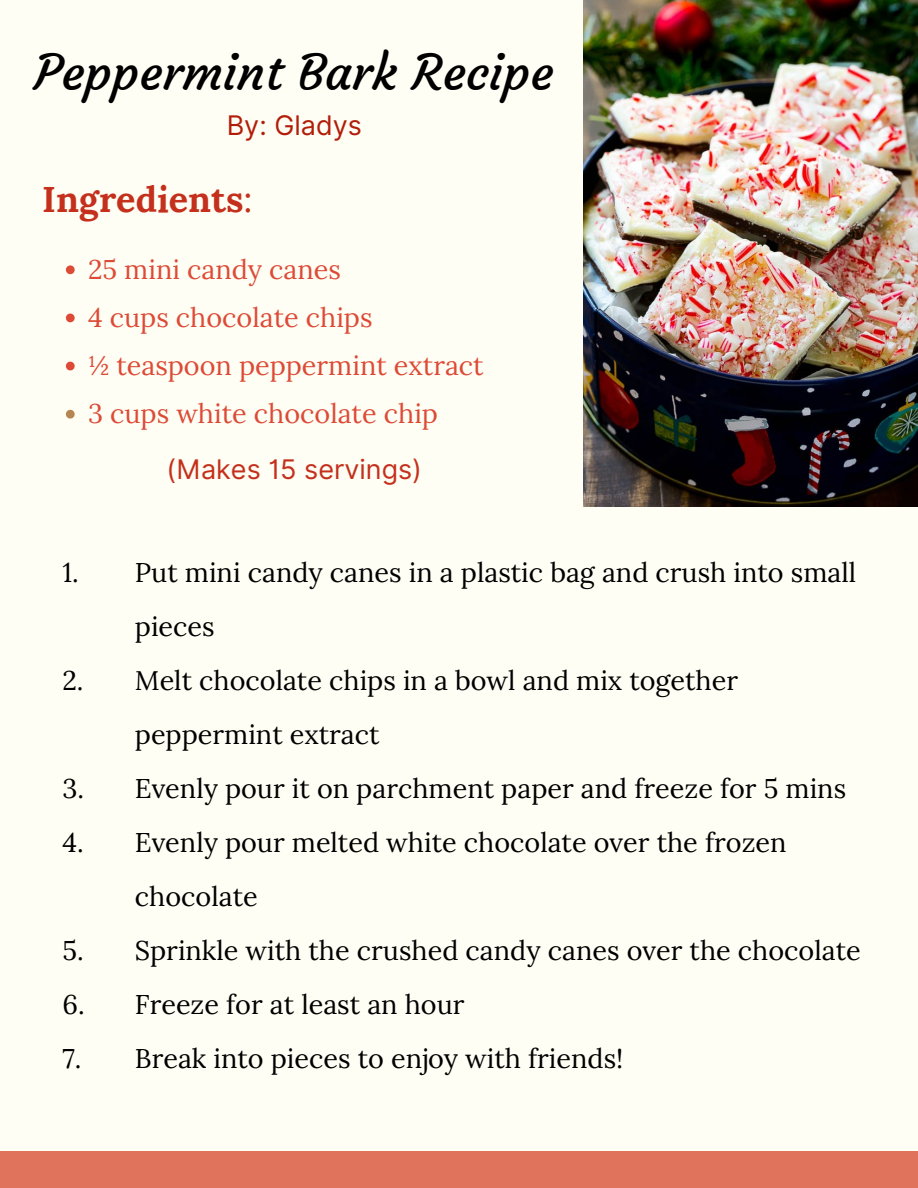
<style>
.page{position:relative;width:918px;height:1188px;background:#fefef4}
.page>*{position:absolute;margin:0;border:0;box-sizing:border-box;transform-origin:0 0}
.t1{font:49.5px "Courgette";color:#000}
.t2{font:700 36px "Lora";color:#c4301c}
.t3{font:27px/54px "Lora";color:#000}
.t4{font:27px "Lora";color:#dd4a36}
.t5{font:27px "Inter";color:#c4301c}
.t6{font:27px "Inter";color:#b21d09}
.s1{font-weight:400}
</style>
<div class="page">
<div style="left:0;top:1151px;width:918px;height:37px;background:#df735c"></div>
<img style="left:584px;top:0;width:334px;height:506px">
<svg style="left:66px;top:265px;width:9px;height:9px"></svg>
<svg style="left:66px;top:314px;width:9px;height:8px"></svg>
<svg style="left:66px;top:362px;width:9px;height:8px"></svg>
<svg style="left:66px;top:410px;width:9px;height:9px"></svg>
<p class="t1" style="left:34px;top:42px;width:521px">Peppermint Bark Recipe</p>
<p class="t6" style="left:227px;top:109px;width:137px">By: Gladys</p>
<p class="t2" style="left:42px;top:176px;width:212px">Ingredients<span class="s1">:</span></p>
<p class="t4" style="left:88px;top:251px;width:255px">25 mini candy canes</p>
<p class="t4" style="left:88px;top:300px;width:286px">4 cups chocolate chips</p>
<p class="t4" style="left:88px;top:348px;width:397px">½ teaspoon peppermint extract</p>
<p class="t4" style="left:88px;top:396px;width:352px">3 cups white chocolate chip</p>
<p class="t3" style="left:62px;top:545px;width:18px">1.</p>
<p class="t3" style="left:62px;top:653px;width:23px">2.</p>
<p class="t3" style="left:62px;top:761px;width:23px">3.</p>
<p class="t3" style="left:62px;top:815px;width:23px">4.</p>
<p class="t3" style="left:62px;top:923px;width:23px">5.</p>
<p class="t3" style="left:62px;top:977px;width:24px">6.</p>
<p class="t3" style="left:62px;top:1031px;width:21px">7.</p>
<p class="t5" style="left:167px;top:453px;width:257px">(Makes 15 servings)</p>
<p class="t3" style="left:135px;top:545px;width:723px">Put mini candy canes in a plastic bag and crush into small pieces</p>
<p class="t3" style="left:135px;top:653px;width:605px">Melt chocolate chips in a bowl and mix together peppermint extract</p>
<p class="t3" style="left:135px;top:761px;width:713px">Evenly pour it on parchment paper and freeze for 5 mins</p>
<p class="t3" style="left:135px;top:815px;width:653px">Evenly pour melted white chocolate over the frozen chocolate</p>
<p class="t3" style="left:135px;top:923px;width:727px">Sprinkle with the crushed candy canes over the chocolate</p>
<p class="t3" style="left:135px;top:977px;width:331px">Freeze for at least an hour</p>
<p class="t3" style="left:135px;top:1031px;width:490px">Break into pieces to enjoy with friends!</p>
</div>
